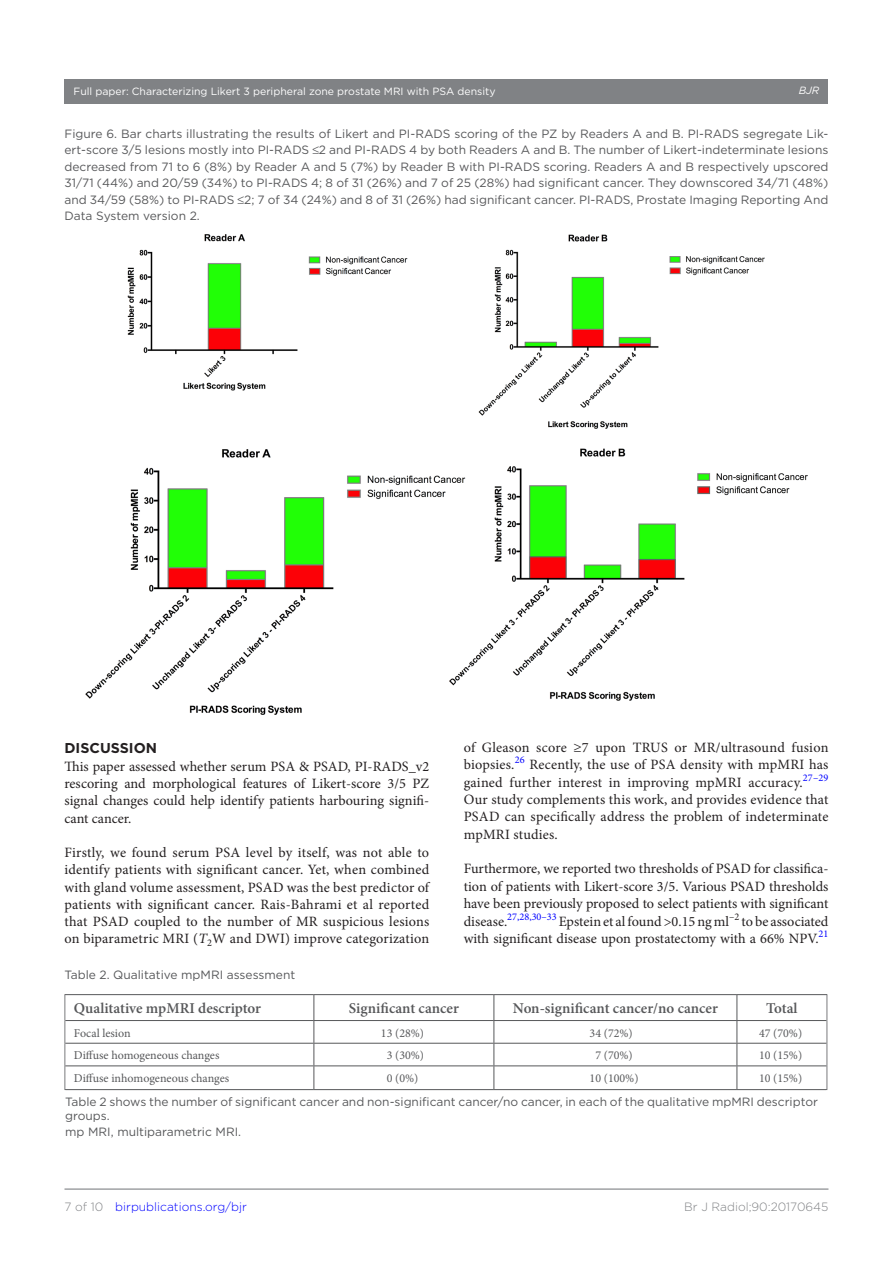
<style>
.page{position:relative;width:893px;height:1263px;background:#fff}
.page>*{position:absolute;margin:0;border:0;box-sizing:border-box;transform-origin:0 0}
.t1{font:600 15px "Minion Pro";color:#57585a}
.t2{font:14.25px/17.4px "Minion Pro";letter-spacing:.005em;color:#231f20;text-align:justify}
.t3{font:700 14.25px "Gotham";color:#231f20}
.t4{font:12px/16.5px "Gotham";color:#57585a;text-align:justify}
.t5{font:12px "Minion Pro";color:#57585a}
.t6{font:300 12px "Gotham";color:#00f}
.t7{font:300 12px "Gotham";color:#808285}
.t8{font:10.5px "Gotham";color:#fff}
.t9{font:italic 10.5px "Gotham";color:#fff}
.s1{font-style:italic}
.s2{color:#808285}
</style>
<div class="page">
<hr style="left:64px;top:1188px;width:764px;height:2px;background:#808285">
<div style="left:64px;top:79px;width:764px;height:24px;background:#808285"></div>
<img style="left:85px;top:234px;width:723px;height:480px">
<hr style="left:64px;top:994px;width:250px;height:1px;background:#57585a">
<hr style="left:65px;top:1020px;width:249px;height:1px;background:#57585a">
<hr style="left:314px;top:994px;width:180px;height:1px;background:#57585a">
<hr style="left:314px;top:1020px;width:180px;height:1px;background:#57585a">
<hr style="left:494px;top:994px;width:243px;height:1px;background:#57585a">
<hr style="left:494px;top:1020px;width:243px;height:1px;background:#57585a">
<hr style="left:737px;top:994px;width:90px;height:1px;background:#57585a">
<hr style="left:737px;top:1020px;width:89px;height:1px;background:#57585a">
<hr style="left:65px;top:1043px;width:249px;height:1px;background:#57585a">
<hr style="left:314px;top:1043px;width:180px;height:1px;background:#57585a">
<hr style="left:494px;top:1043px;width:243px;height:1px;background:#57585a">
<hr style="left:737px;top:1043px;width:89px;height:1px;background:#57585a">
<hr style="left:65px;top:1065px;width:249px;height:1px;background:#57585a">
<hr style="left:314px;top:1065px;width:180px;height:1px;background:#57585a">
<svg style="left:314px;top:995px;width:1px;height:94px"></svg>
<hr style="left:314px;top:1089px;width:180px;height:1px;background:#57585a">
<hr style="left:494px;top:1065px;width:243px;height:1px;background:#57585a">
<svg style="left:494px;top:995px;width:1px;height:94px"></svg>
<hr style="left:494px;top:1089px;width:243px;height:1px;background:#57585a">
<hr style="left:737px;top:1065px;width:89px;height:1px;background:#57585a">
<svg style="left:736px;top:995px;width:1px;height:94px"></svg>
<hr style="left:737px;top:1089px;width:90px;height:1px;background:#57585a">
<hr style="left:64px;top:1089px;width:250px;height:1px;background:#57585a">
<svg style="left:64px;top:995px;width:1px;height:94px"></svg>
<svg style="left:826px;top:995px;width:1px;height:94px"></svg>
<p class="t8" style="left:74px;top:85px;width:424px">Full paper: Characterizing Likert 3 peripheral zone prostate MRI with PSA density</p>
<p class="t9" style="left:799px;top:85px;width:22px">BJR</p>
<p class="t4" style="left:64px;top:125px;width:765px">Figure 6. Bar charts illustrating the results of Likert and PI-RADS scoring of the PZ by Readers A and B. PI-RADS segregate Lik&shy;ert-score 3/5 lesions mostly into PI-RADS ≤2 and PI-RADS 4 by both Readers A and B. The number of Likert-indeterminate lesions decreased from 71 to 6 (8%) by Reader A and 5 (7%) by Reader B with PI-RADS scoring. Readers A and B respectively upscored 31/71 (44%) and 20/59 (34%) to PI-RADS 4; 8 of 31 (26%) and 7 of 25 (28%) had significant cancer. They downscored 34/71 (48%) and 34/59 (58%) to PI-RADS ≤2; 7 of 34 (24%) and 8 of 31 (26%) had significant cancer. PI-RADS, Prostate Imaging Reporting And Data System version 2.</p>
<p class="t3" style="left:64px;top:738px;width:92px">DISCUSSION</p>
<p class="t2" style="left:64px;top:758px;width:366px">This paper assessed whether serum PSA &amp; PSAD, PI-RADS_v2 rescoring and morphological features of Likert-score 3/5 PZ signal changes could help identify patients harbouring signifi&shy;cant cancer.</p>
<p class="t2" style="left:64px;top:844px;width:366px">Firstly, we found serum PSA level by itself, was not able to identify patients with significant cancer. Yet, when combined with gland volume assessment, PSAD was the best predictor of patients with significant cancer. Rais-Bahrami et al reported that PSAD coupled to the number of MR suspicious lesions on biparametric MRI (<span class="s1">T</span><sub>2</sub>W and DWI) improve categorization</p>
<p class="t2" style="left:464px;top:738px;width:366px">of Gleason score ≥7 upon TRUS or MR/ultrasound fusion biopsies.<sup>26</sup> Recently, the use of PSA density with mpMRI has gained further interest in improving mpMRI accuracy.<sup>27–29<br></sup>Our study complements this work, and provides evidence that PSAD can specifically address the problem of indeterminate mpMRI studies.</p>
<p class="t2" style="left:464px;top:860px;width:366px">Furthermore, we reported two thresholds of PSAD for classifica&shy;tion of patients with Likert-score 3/5. Various PSAD thresholds have been previously proposed to select patients with significant disease.<sup>27,28,30–33</sup> Epstein et al found &gt;0.15 ng ml<sup>–2</sup> to be associated with significant disease upon prostatectomy with a 66% NPV.<sup>21</sup></p>
<p class="t4" style="left:64px;top:966px;width:232px">Table 2. Qualitative mpMRI assessment</p>
<p class="t1" style="left:74px;top:998px;width:189px">Qualitative mpMRI descriptor</p>
<p class="t1" style="left:349px;top:998px;width:112px">Significant cancer</p>
<p class="t1" style="left:513px;top:998px;width:207px">Non-significant cancer/no cancer</p>
<p class="t1" style="left:766px;top:998px;width:33px">Total</p>
<p class="t5" style="left:74px;top:1025px;width:58px">Focal lesion</p>
<p class="t5" style="left:381px;top:1025px;width:45px">13 (28%)</p>
<p class="t5" style="left:590px;top:1025px;width:45px">34 (72%)</p>
<p class="t5" style="left:759px;top:1025px;width:45px">47 (70%)</p>
<p class="t5" style="left:74px;top:1047px;width:147px">Diffuse homogeneous changes</p>
<p class="t5" style="left:387px;top:1047px;width:39px">3 (30%)</p>
<p class="t5" style="left:595px;top:1047px;width:39px">7 (70%)</p>
<p class="t5" style="left:759px;top:1047px;width:45px">10 (15%)</p>
<p class="t5" style="left:74px;top:1070px;width:157px">Diffuse inhomogeneous changes</p>
<p class="t5" style="left:387px;top:1070px;width:33px">0 (0%)</p>
<p class="t5" style="left:590px;top:1070px;width:50px">10 (100%)</p>
<p class="t5" style="left:759px;top:1070px;width:45px">10 (15%)</p>
<p class="t4" style="left:65px;top:1094px;width:754px;line-height:14.4px">Table 2 shows the number of significant cancer and non-significant cancer/no cancer, in each of the qualitative mpMRI descriptor groups.</p>
<p class="t4" style="left:65px;top:1123px;width:177px">mp MRI, multiparametric MRI.</p>
<p class="t6" style="left:64px;top:1199px;width:184px"><span class="s2">7 of 10</span> birpublications.org/bjr</p>
<p class="t7" style="left:684px;top:1199px;width:146px">Br J Radiol;90:20170645</p>
</div>
